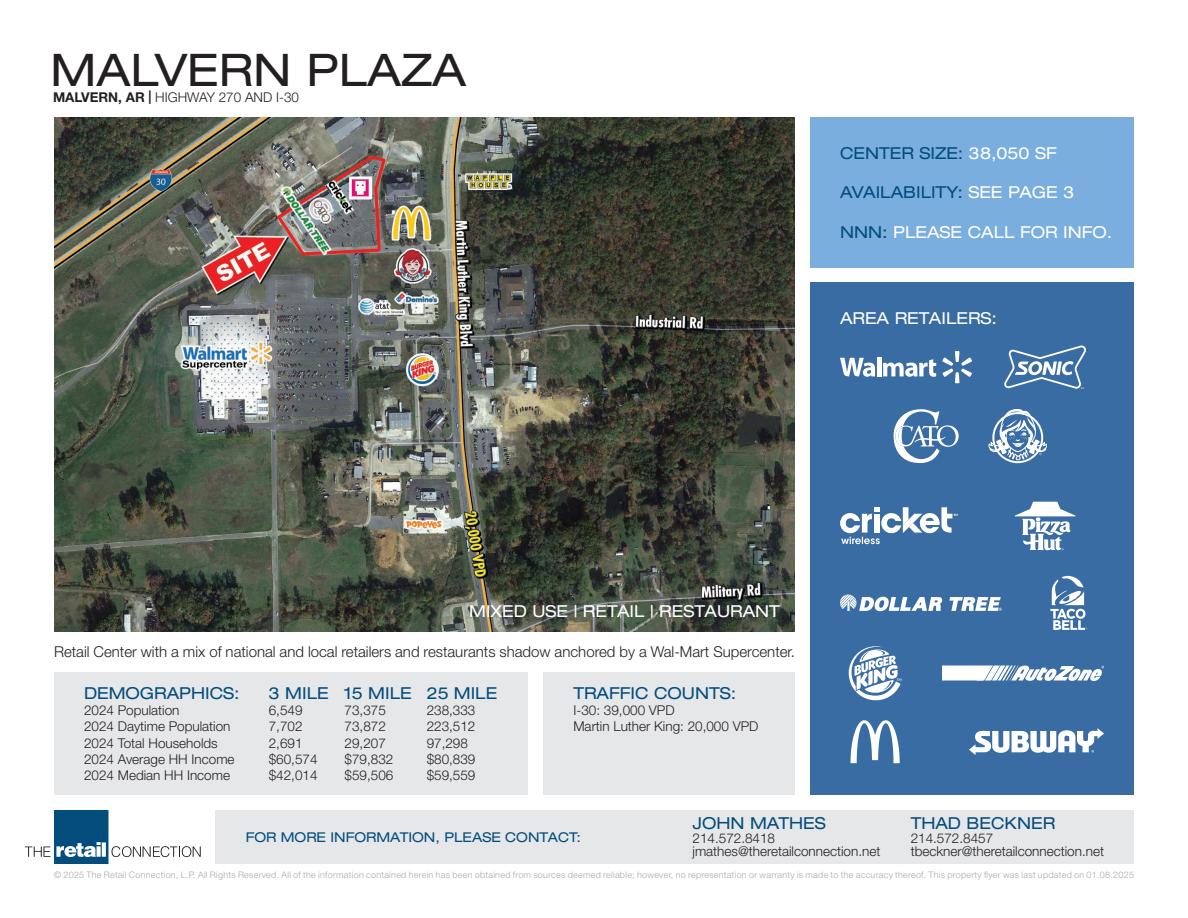
<style>
.page{position:relative;width:1188px;height:918px;background:#fff}
.page>*{position:absolute;margin:0;border:0;box-sizing:border-box;transform-origin:0 0}
.t1{font:expanded 45px "Helvetica Neue LT Std";color:#231f20}
.t2{font:expanded 16.5px "Helvetica Neue LT Std";color:#034d7d}
.t3{font:expanded 16.5px "Helvetica Neue LT Std";color:#fff}
.t4{font:300 15px "Helvetica Neue LT Std";color:#231f20}
.t5{font:300 13.5px "Helvetica Neue LT Std";color:#231f20}
.t6{font:expanded 13.5px "Helvetica Neue LT Std";color:#034d7d}
.t7{font:300 9px "Helvetica Neue LT Std";letter-spacing:.03em;color:#a8a9ad}
.s1{font-weight:700}
.s2{color:#fff}
.s3{color:#034d7d}
</style>
<div class="page">
<svg style="left:25px;top:810px;width:176px;height:54px"></svg>
<div style="left:216px;top:810px;width:918px;height:54px;background:#e6e7e9"></div>
<img style="left:54px;top:117px;width:741px;height:515px">
<div style="left:54px;top:672px;width:473px;height:123px;background:#e6e7e9"></div>
<div style="left:543px;top:672px;width:252px;height:123px;background:#e6e7e9"></div>
<div style="left:810px;top:117px;width:324px;height:151px;background:#79aede"></div>
<div style="left:810px;top:283px;width:324px;height:512px;background:#396ca2"></div>
<svg style="left:840px;top:358px;width:35px;height:19px"></svg>
<hr style="left:877px;top:357px;width:4px;height:19px;background:#fff">
<svg style="left:883px;top:359px;width:53px;height:18px"></svg>
<svg style="left:942px;top:351px;width:30px;height:32px"></svg>
<svg style="left:1004px;top:346px;width:82px;height:43px"></svg>
<svg style="left:894px;top:409px;width:65px;height:54px"></svg>
<svg style="left:989px;top:409px;width:58px;height:54px"></svg>
<svg style="left:840px;top:507px;width:118px;height:38px"></svg>
<svg style="left:1015px;top:502px;width:61px;height:48px"></svg>
<svg style="left:849px;top:646px;width:52px;height:54px"></svg>
<svg style="left:840px;top:595px;width:102px;height:16px"></svg>
<svg style="left:949px;top:597px;width:53px;height:14px"></svg>
<svg style="left:942px;top:666px;width:162px;height:15px"></svg>
<svg style="left:1050px;top:576px;width:37px;height:54px"></svg>
<svg style="left:851px;top:720px;width:49px;height:43px"></svg>
<svg style="left:969px;top:728px;width:135px;height:27px"></svg>
<p class="t1" style="left:51px;top:43px;width:417px">MALVERN PLAZA</p>
<p class="t5" style="left:53px;top:89px;width:248px"><span class="s1">MALVERN, AR |</span> HIGHWAY 270 AND I-30</p>
<p class="t2" style="left:840px;top:143px;width:218px">CENTER SIZE: <span class="s2">38,050 SF</span></p>
<p class="t2" style="left:840px;top:183px;width:236px">AVAILABILITY: <span class="s2">SEE PAGE 3</span></p>
<p class="t3" style="left:840px;top:222px;width:274px"><span class="s3">NNN:</span> PLEASE CALL FOR INFO.</p>
<p class="t3" style="left:840px;top:308px;width:159px">AREA RETAILERS:</p>
<p class="t3" style="left:469px;top:601px;width:312px">MIXED USE | RETAIL | RESTAURANT</p>
<p class="t4" style="left:54px;top:643px;width:743px">Retail Center with a mix of national and local retailers and restaurants shadow anchored by a Wal-Mart Supercenter.</p>
<p class="t2" style="left:84px;top:683px;width:157px">DEMOGRAPHICS:</p>
<p class="t5" style="left:84px;top:702px;width:97px">2024 Population</p>
<p class="t5" style="left:84px;top:718px;width:148px">2024 Daytime Population</p>
<p class="t5" style="left:84px;top:735px;width:135px">2024 Total Households</p>
<p class="t5" style="left:84px;top:751px;width:152px">2024 Average HH Income</p>
<p class="t5" style="left:84px;top:767px;width:148px">2024 Median HH Income</p>
<p class="t2" style="left:269px;top:683px;width:61px">3 MILE</p>
<p class="t5" style="left:269px;top:702px;width:35px">6,549</p>
<p class="t5" style="left:269px;top:718px;width:35px">7,702</p>
<p class="t5" style="left:269px;top:735px;width:35px">2,691</p>
<p class="t5" style="left:269px;top:751px;width:50px">$60,574</p>
<p class="t5" style="left:269px;top:767px;width:50px">$42,014</p>
<p class="t2" style="left:345px;top:683px;width:69px">15 MILE</p>
<p class="t5" style="left:345px;top:702px;width:43px">73,375</p>
<p class="t5" style="left:345px;top:718px;width:43px">73,872</p>
<p class="t5" style="left:345px;top:735px;width:43px">29,207</p>
<p class="t5" style="left:345px;top:751px;width:50px">$79,832</p>
<p class="t5" style="left:345px;top:767px;width:50px">$59,506</p>
<p class="t2" style="left:427px;top:683px;width:72px">25 MILE</p>
<p class="t5" style="left:427px;top:702px;width:50px">238,333</p>
<p class="t5" style="left:427px;top:718px;width:50px">223,512</p>
<p class="t5" style="left:427px;top:735px;width:43px">97,298</p>
<p class="t5" style="left:427px;top:751px;width:50px">$80,839</p>
<p class="t5" style="left:427px;top:767px;width:50px">$59,559</p>
<p class="t2" style="left:573px;top:683px;width:164px">TRAFFIC COUNTS:</p>
<p class="t5" style="left:573px;top:702px;width:103px">I-30: 39,000 VPD</p>
<p class="t5" style="left:573px;top:718px;width:187px">Martin Luther King: 20,000 VPD</p>
<p class="t6" style="left:246px;top:829px;width:337px">FOR MORE INFORMATION, PLEASE CONTACT:</p>
<p class="t2" style="left:693px;top:814px;width:135px">JOHN MATHES</p>
<p class="t5" style="left:693px;top:830px;width:84px">214.572.8418</p>
<p class="t5" style="left:693px;top:843px;width:189px">jmathes@theretailconnection.net</p>
<p class="t2" style="left:911px;top:814px;width:146px">THAD BECKNER</p>
<p class="t5" style="left:911px;top:830px;width:84px">214.572.8457</p>
<p class="t5" style="left:911px;top:843px;width:195px">tbeckner@theretailconnection.net</p>
<p class="t7" style="left:54px;top:869px;width:1082px">© 2025 The Retail Connection, L.P. All Rights Reserved. All of the information contained herein has been obtained from sources deemed reliable; however, no representation or warranty is made to the accuracy thereof. This property flyer was last updated on 01.08.2025</p>
</div>
